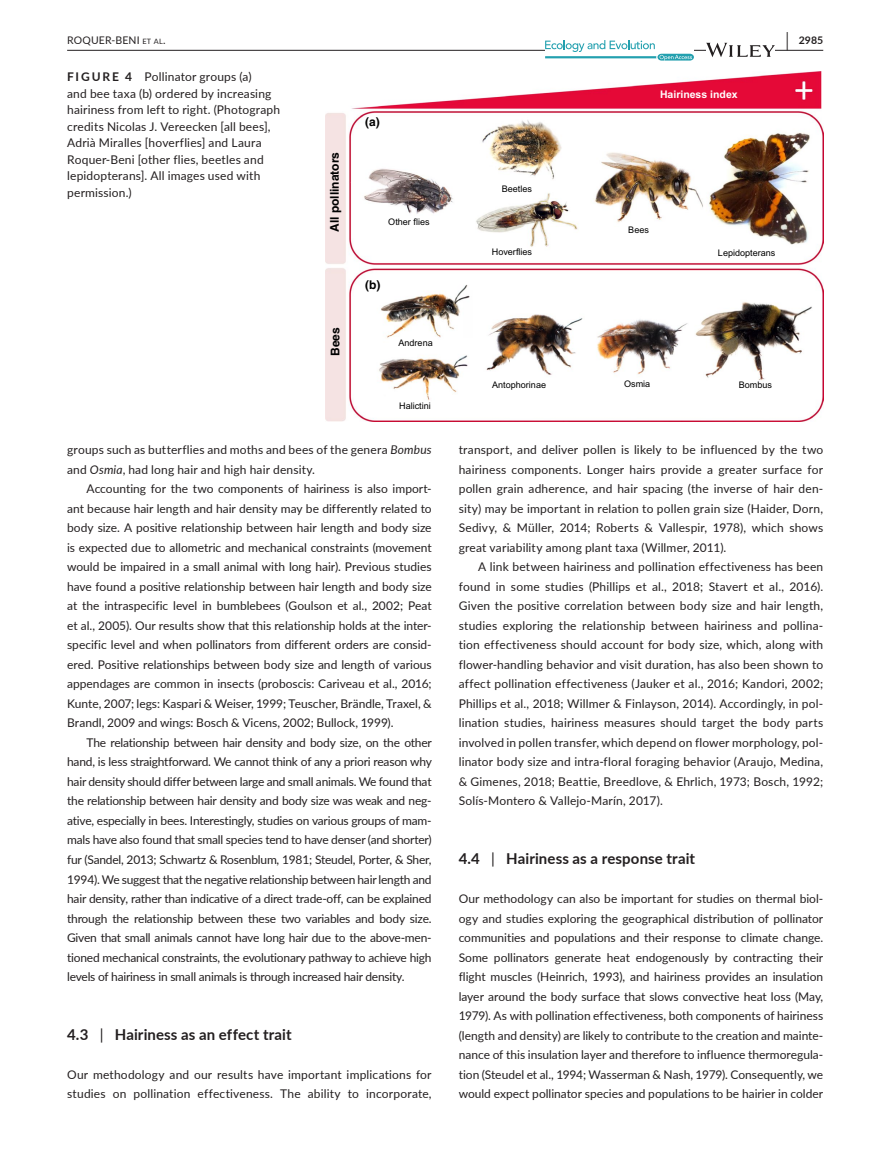
<style>
.page{position:relative;width:893px;height:1174px;background:#fff}
.page>*{position:absolute;margin:0;border:0;box-sizing:border-box;transform-origin:0 0}
.t1{font:700 19.5px "Lato";color:#231f20;scale:.48 1}
.t2{font:700 15px "Lato";letter-spacing:.01em;color:#231f20}
.t3{font:12px/19.5px "Lato";letter-spacing:.01em;color:#231f20;text-align:justify}
.t4{font:700 12px "Helvetica";color:#000}
.t5{font:10.5px "Lato";letter-spacing:.015em;color:#231f20}
.t6{font:700 10.5px "Arial";color:#fff}
.t7{font:700 10.5px "Lato";color:#231f20}
.t8{font:9.15px "Arial";color:#000}
.s1{font-size:7.35px}
.s2{font-weight:700}
.s3{font-style:italic}
.s4{font-weight:400}
</style>
<div class="page">
<hr style="left:67px;top:50px;width:756px;height:1px;background:#231f20">
<svg style="left:545px;top:40px;width:149px;height:21px"></svg>
<svg style="left:706px;top:43px;width:69px;height:14px"></svg>
<img style="left:326px;top:72px;width:497px;height:349px">
<h1 class="t1" style="left:786px;top:25px;width:7px">|</h1>
<p class="t5" style="left:67px;top:33px;width:100px">ROQUER-BENI <span class="s1">et al</span>.</p>
<p class="t7" style="left:799px;top:33px;width:26px">2985</p>
<p class="t3" style="left:67px;top:68px;width:215px;line-height:16.5px;text-align:left"><span class="s2">FIGURE 4</span> Pollinator groups (a)<br>and bee taxa (b) ordered by increasing hairiness from left to right. (Photograph credits Nicolas J. Vereecken [all bees], Adrià Miralles [hoverflies] and Laura Roquer-Beni [other flies, beetles and lepidopterans]. All images used with permission.)</p>
<p class="t4" style="left:327px;top:232px;width:82px;rotate:-90deg">All pollinators</p>
<p class="t4" style="left:328px;top:356px;width:30px;rotate:-90deg">Bees</p>
<p class="t4" style="left:365px;top:115px;width:16px">(a)</p>
<p class="t8" style="left:388px;top:216px;width:43px">Other flies</p>
<p class="t4" style="left:365px;top:277px;width:17px">(b)</p>
<p class="t8" style="left:398px;top:336px;width:36px">Andrena</p>
<p class="t8" style="left:399px;top:400px;width:33px">Halictini</p>
<p class="t3" style="left:67px;top:440px;width:366px">groups such as butterflies and moths and bees of the genera <span class="s3">Bombus </span>and <span class="s3">Osmia</span>, had long hair and high hair density.</p>
<p class="t3" style="left:67px;top:479px;width:366px;text-indent:20px">Accounting for the two components of hairiness is also import&shy;ant because hair length and hair density may be differently related to body size. A positive relationship between hair length and body size is expected due to allometric and mechanical constraints (movement would be impaired in a small animal with long hair). Previous studies have found a positive relationship between hair length and body size at the intraspecific level in bumblebees (Goulson et al., 2002; Peat et al., 2005). Our results show that this relationship holds at the inter&shy;specific level and when pollinators from different orders are consid&shy;ered. Positive relationships between body size and length of various appendages are common in insects (proboscis: Cariveau et al., 2016; Kunte, 2007; legs: Kaspari &amp; Weiser, 1999; Teuscher, Brändle, Traxel, &amp; Brandl, 2009 and wings: Bosch &amp; Vicens, 2002; Bullock, 1999).</p>
<p class="t3" style="left:67px;top:732px;width:366px;text-indent:20px">The relationship between hair density and body size, on the other hand, is less straightforward. We cannot think of any a priori reason why hair density should differ between large and small animals. We found that the relationship between hair density and body size was weak and neg&shy;ative, especially in bees. Interestingly, studies on various groups of mam&shy;mals have also found that small species tend to have denser (and shorter) fur (Sandel, 2013; Schwartz &amp; Rosenblum, 1981; Steudel, Porter, &amp; Sher, 1994). We suggest that the negative relationship between hair length and hair density, rather than indicative of a direct trade-off, can be explained through the relationship between these two variables and body size.<br>Given that small animals cannot have long hair due to the above-men&shy;tioned mechanical constraints, the evolutionary pathway to achieve high levels of hairiness in small animals is through increased hair density.</p>
<p class="t2" style="left:67px;top:1023px;width:226px">4.3 <span class="s4">|</span> Hairiness as an effect trait</p>
<p class="t3" style="left:67px;top:1064px;width:366px">Our methodology and our results have important implications for studies on pollination effectiveness. The ability to incorporate,</p>
<p class="t8" style="left:502px;top:182px;width:32px">Beetles</p>
<p class="t8" style="left:492px;top:246px;width:42px">Hoverflies</p>
<p class="t6" style="left:660px;top:87px;width:79px">Hairiness index</p>
<p class="t8" style="left:628px;top:224px;width:22px">Bees</p>
<p class="t8" style="left:718px;top:246px;width:59px">Lepidopterans</p>
<p class="t8" style="left:492px;top:378px;width:55px">Antophorinae</p>
<p class="t8" style="left:624px;top:378px;width:28px">Osmia</p>
<p class="t8" style="left:739px;top:378px;width:35px">Bombus</p>
<p class="t3" style="left:459px;top:440px;width:366px">transport, and deliver pollen is likely to be influenced by the two hairiness components. Longer hairs provide a greater surface for pollen grain adherence, and hair spacing (the inverse of hair den&shy;sity) may be important in relation to pollen grain size (Haider, Dorn, Sedivy, &amp; Müller, 2014; Roberts &amp; Vallespir, 1978), which shows great variability among plant taxa (Willmer, 2011).</p>
<p class="t3" style="left:459px;top:557px;width:366px;text-indent:20px">A link between hairiness and pollination effectiveness has been found in some studies (Phillips et al., 2018; Stavert et al., 2016).<br>Given the positive correlation between body size and hair length, studies exploring the relationship between hairiness and pollina&shy;tion effectiveness should account for body size, which, along with flower-handling behavior and visit duration, has also been shown to affect pollination effectiveness (Jauker et al., 2016; Kandori, 2002; Phillips et al., 2018; Willmer &amp; Finlayson, 2014). Accordingly, in pol&shy;lination studies, hairiness measures should target the body parts involved in pollen transfer, which depend on flower morphology, pol&shy;linator body size and intra-floral foraging behavior (Araujo, Medina, &amp; Gimenes, 2018; Beattie, Breedlove, &amp; Ehrlich, 1973; Bosch, 1992; Solís-Montero &amp; Vallejo-Marín, 2017).</p>
<p class="t2" style="left:459px;top:847px;width:238px">4.4 <span class="s4">|</span> Hairiness as a response trait</p>
<p class="t3" style="left:459px;top:888px;width:366px">Our methodology can also be important for studies on thermal biol&shy;ogy and studies exploring the geographical distribution of pollinator communities and populations and their response to climate change.<br>Some pollinators generate heat endogenously by contracting their flight muscles (Heinrich, 1993), and hairiness provides an insulation layer around the body surface that slows convective heat loss (May, 1979). As with pollination effectiveness, both components of hairiness (length and density) are likely to contribute to the creation and mainte&shy;nance of this insulation layer and therefore to influence thermoregula&shy;tion (Steudel et al., 1994; Wasserman &amp; Nash, 1979). Consequently, we would expect pollinator species and populations to be hairier in colder</p>
</div>
